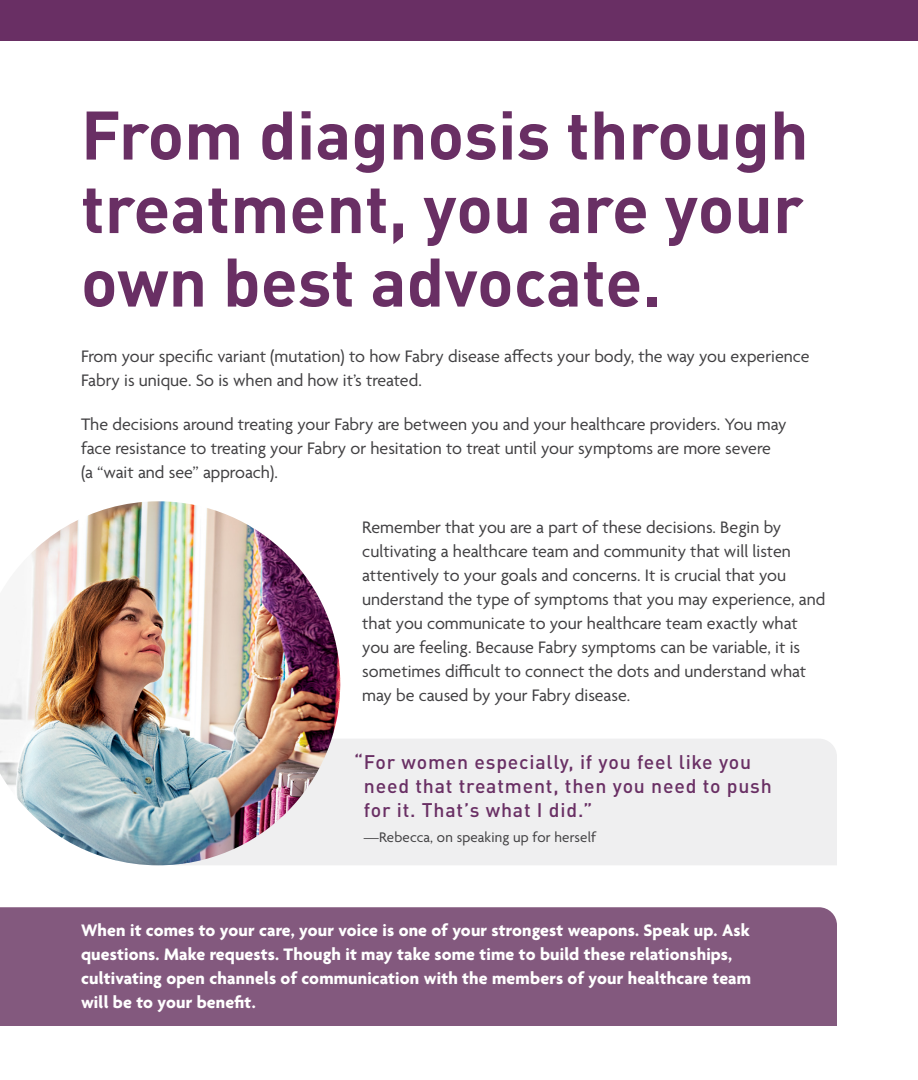
<style>
.page{position:relative;width:918px;height:1080px;background:#fff}
.page>*{position:absolute;margin:0;border:0;box-sizing:border-box;transform-origin:0 0}
.t1{font:700 67.5px/73.5px "DIN Pro";color:#692f64;text-align:justify}
.t2{font:500 19.5px/24px "DIN Pro";letter-spacing:.04em;color:#692f64}
.t3{font:18px/24px "Agenda";color:#414042}
.t4{font:700 18px/24px "Agenda";letter-spacing:.01em;color:#fff}
.t5{font:15px "Agenda";letter-spacing:.01em;color:#414042}
</style>
<div class="page">
<div style="left:0;top:0;width:918px;height:41px;background:#692f64"></div>
<div style="left:340px;top:739px;width:497px;height:126px;background:#efeff0"></div>
<div style="left:0;top:907px;width:837px;height:119px;background:#83597e"></div>
<img style="left:0;top:501px;width:340px;height:364px">
<h1 class="t1" style="left:81px;top:94px;width:729px">From diagnosis through treatment, you are your own best advocate.</h1>
<p class="t3" style="left:81px;top:346px;width:730px">From your specific variant (mutation) to how Fabry disease affects your body, the way you experience<br>Fabry is unique. So is when and how it’s treated.</p>
<p class="t3" style="left:81px;top:414px;width:707px">The decisions around treating your Fabry are between you and your healthcare providers. You may face resistance to treating your Fabry or hesitation to treat until your symptoms are more severe (a “wait and see” approach).</p>
<p class="t3" style="left:362px;top:517px;width:465px">Remember that you are a part of these decisions. Begin by cultivating a healthcare team and community that will listen attentively to your goals and concerns. It is crucial that you understand the type of symptoms that you may experience, and that you communicate to your healthcare team exactly what you are feeling. Because Fabry symptoms can be variable, it is sometimes difficult to connect the dots and understand what may be caused by your Fabry disease.</p>
<p class="t2" style="left:364px;top:749px;width:409px;text-indent:-10px">“For women especially, if you feel like you need that treatment, then you need to push for it. That’s what I did.”</p>
<p class="t5" style="left:364px;top:830px;width:234px">—Rebecca, on speaking up for herself</p>
<p class="t4" style="left:81px;top:919px;width:672px">When it comes to your care, your voice is one of your strongest weapons. Speak up. Ask questions. Make requests. Though it may take some time to build these relationships, cultivating open channels of communication with the members of your healthcare team will be to your benefit.</p>
</div>
